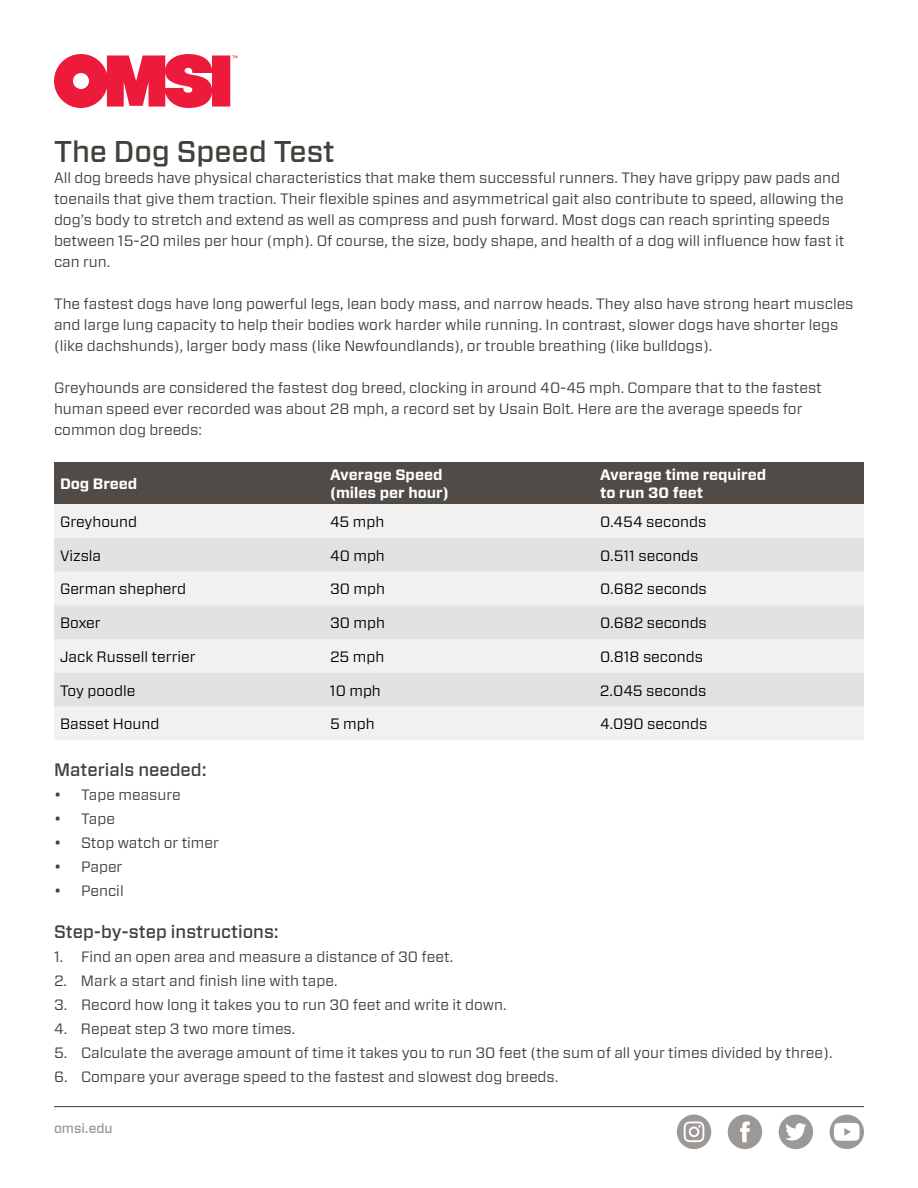
<style>
.page{position:relative;width:918px;height:1188px;background:#fff}
.page>*{position:absolute;margin:0;border:0;box-sizing:border-box;transform-origin:0 0}
.t1{font:500 30px "Forza";color:#433f3a}
.t2{font:500 18px "Forza";color:#433f3a}
.t3{font:15px/21px "Forza";color:#433f3a}
.t4{font:15px "Forza";color:#000}
.t5{font:700 15px/18px "Forza";color:#fff}
.t6{font:500 13.5px "Forza";color:#9c9895}
</style>
<div class="page">
<svg style="left:54px;top:54px;width:183px;height:54px"></svg>
<svg style="left:728px;top:1114px;width:34px;height:35px"></svg>
<svg style="left:779px;top:1114px;width:34px;height:35px"></svg>
<svg style="left:677px;top:1115px;width:34px;height:34px"></svg>
<svg style="left:829px;top:1114px;width:35px;height:35px"></svg>
<hr style="left:54px;top:1106px;width:810px;height:1px;background:#433f3a">
<div style="left:54px;top:462px;width:810px;height:42px;background:#504b47"></div>
<div style="left:54px;top:504px;width:810px;height:236px;background:#f1f1f1"></div>
<svg style="left:54px;top:538px;width:810px;height:168px;fill:#e3e2e1"></svg>
<h1 class="t1" style="left:54px;top:138px;width:282px">The Dog Speed Test</h1>
<p class="t3" style="left:54px;top:168px;width:792px">All dog breeds have physical characteristics that make them successful runners. They have grippy paw pads and toenails that give them traction. Their flexible spines and asymmetrical gait also contribute to speed, allowing the dog’s body to stretch and extend as well as compress and push forward. Most dogs can reach sprinting speeds between 15-20 miles per hour (mph). Of course, the size, body shape, and health of a dog will influence how fast it can run.</p>
<p class="t3" style="left:54px;top:294px;width:801px">The fastest dogs have long powerful legs, lean body mass, and narrow heads. They also have strong heart muscles and large lung capacity to help their bodies work harder while running. In contrast, slower dogs have shorter legs (like dachshunds), larger body mass (like Newfoundlands), or trouble breathing (like bulldogs).</p>
<p class="t3" style="left:54px;top:378px;width:769px">Greyhounds are considered the fastest dog breed, clocking in around 40-45 mph. Compare that to the fastest human speed ever recorded was about 28 mph, a record set by Usain Bolt. Here are the average speeds for common dog breeds:</p>
<p class="t5" style="left:60px;top:475px;width:79px">Dog Breed</p>
<p class="t5" style="left:330px;top:466px;width:120px">Average Speed (miles per hour)</p>
<p class="t5" style="left:600px;top:466px;width:168px">Average time required to run 30 feet</p>
<p class="t4" style="left:60px;top:515px;width:79px">Greyhound</p>
<p class="t4" style="left:330px;top:515px;width:56px">45 mph</p>
<p class="t4" style="left:600px;top:515px;width:108px">0.454 seconds</p>
<p class="t4" style="left:60px;top:549px;width:43px">Vizsla</p>
<p class="t4" style="left:330px;top:549px;width:56px">40 mph</p>
<p class="t4" style="left:600px;top:549px;width:100px">0.511 seconds</p>
<p class="t4" style="left:60px;top:582px;width:128px">German shepherd</p>
<p class="t4" style="left:330px;top:582px;width:56px">30 mph</p>
<p class="t4" style="left:600px;top:582px;width:108px">0.682 seconds</p>
<p class="t4" style="left:60px;top:616px;width:42px">Boxer</p>
<p class="t4" style="left:330px;top:616px;width:56px">30 mph</p>
<p class="t4" style="left:600px;top:616px;width:108px">0.682 seconds</p>
<p class="t4" style="left:60px;top:650px;width:137px">Jack Russell terrier</p>
<p class="t4" style="left:330px;top:650px;width:56px">25 mph</p>
<p class="t4" style="left:600px;top:650px;width:105px">0.818 seconds</p>
<p class="t4" style="left:60px;top:684px;width:77px">Toy poodle</p>
<p class="t4" style="left:330px;top:684px;width:52px">10 mph</p>
<p class="t4" style="left:600px;top:684px;width:108px">2.045 seconds</p>
<p class="t4" style="left:60px;top:717px;width:101px">Basset Hound</p>
<p class="t4" style="left:330px;top:717px;width:46px">5 mph</p>
<p class="t4" style="left:600px;top:717px;width:109px">4.090 seconds</p>
<p class="t2" style="left:54px;top:762px;width:154px">Materials needed:</p>
<p class="t3" style="left:54px;top:785px;width:128px">• Tape measure</p>
<p class="t3" style="left:54px;top:809px;width:63px">• Tape</p>
<p class="t3" style="left:54px;top:833px;width:167px">• Stop watch or timer</p>
<p class="t3" style="left:54px;top:857px;width:70px">• Paper</p>
<p class="t3" style="left:54px;top:881px;width:71px">• Pencil</p>
<p class="t2" style="left:54px;top:924px;width:226px">Step-by-step instructions:</p>
<p class="t3" style="left:54px;top:947px;width:401px">1. Find an open area and measure a distance of 30 feet.</p>
<p class="t3" style="left:54px;top:971px;width:285px">2. Mark a start and finish line with tape.</p>
<p class="t3" style="left:54px;top:995px;width:454px">3. Record how long it takes you to run 30 feet and write it down.</p>
<p class="t3" style="left:54px;top:1019px;width:243px">4. Repeat step 3 two more times.</p>
<p class="t3" style="left:54px;top:1043px;width:780px">5. Calculate the average amount of time it takes you to run 30 feet (the sum of all your times divided by three).</p>
<p class="t3" style="left:54px;top:1067px;width:506px">6. Compare your average speed to the fastest and slowest dog breeds.</p>
<p class="t6" style="left:54px;top:1123px;width:60px">omsi.edu</p>
</div>
